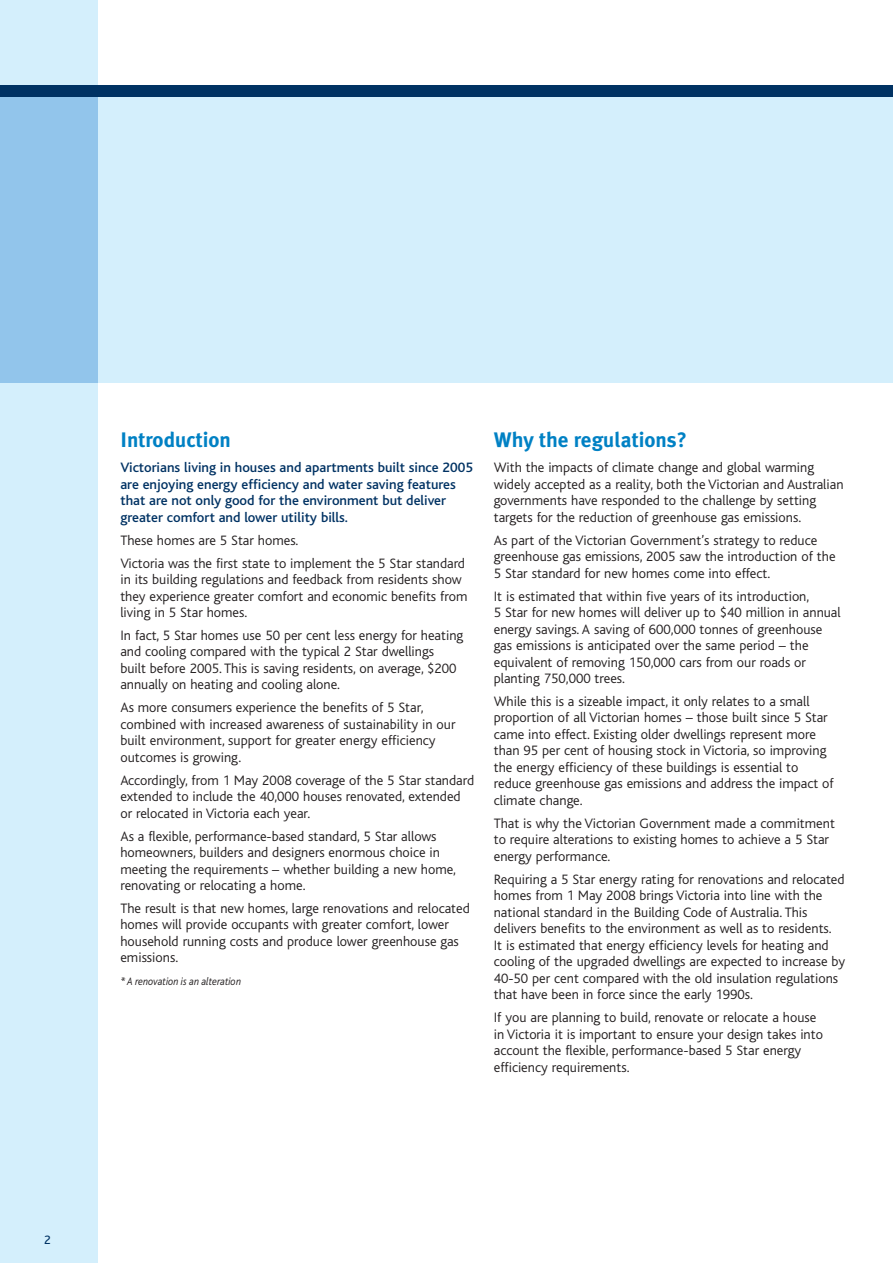
<style>
.page{position:relative;width:893px;height:1263px;background:#fff}
.page>*{position:absolute;margin:0;border:0;box-sizing:border-box;transform-origin:0 0}
.t1{font:700 21px "Meta Plus";color:#0081c4}
.t2{font:300 14.25px/16.5px "Bliss";color:#231f20}
.t3{font:500 14.25px/16.5px "Bliss";color:#003263}
.t4{font:12.75px "Bliss";color:#003263}
.t5{font:italic 300 11.25px "Bliss";color:#231f20;scale:.93 1}
</style>
<div class="page">
<div style="left:0;top:85px;width:892px;height:298px;background:#d4effc"></div>
<div style="left:0;top:0;width:98px;height:1263px;background:#d4effc"></div>
<div style="left:0;top:85px;width:98px;height:298px;background:#92c5eb"></div>
<div style="left:0;top:85px;width:892px;height:12px;background:#003263"></div>
<p class="t4" style="left:44px;top:1235px;width:8px">2</p>
<h1 class="t1" style="left:120px;top:430px;width:112px">Introduction</h1>
<p class="t3" style="left:120px;top:461px;width:354px">Victorians living in houses and apartments built since 2005 are enjoying energy efficiency and water saving features that are not only good for the environment but deliver greater comfort and lower utility bills.</p>
<p class="t2" style="left:120px;top:529px;width:346px;line-height:23px">These homes are 5 Star homes.<br>Victoria was the first state to implement the 5 Star standard</p>
<p class="t2" style="left:120px;top:572px;width:348px">in its building regulations and feedback from residents show they experience greater comfort and economic benefits from living in 5 Star homes.</p>
<p class="t2" style="left:120px;top:627px;width:344px">In fact, 5 Star homes use 50 per cent less energy for heating and cooling compared with the typical 2 Star dwellings built before 2005. This is saving residents, on average, $200 annually on heating and cooling alone.</p>
<p class="t2" style="left:120px;top:700px;width:336px">As more consumers experience the benefits of 5 Star, combined with increased awareness of sustainability in our built environment, support for greater energy efficiency outcomes is growing.</p>
<p class="t2" style="left:120px;top:772px;width:355px">Accordingly, from 1 May 2008 coverage of the 5 Star standard extended to include the 40,000 houses renovated, extended or relocated in Victoria each year.</p>
<p class="t2" style="left:120px;top:828px;width:337px">As a flexible, performance-based standard, 5 Star allows homeowners, builders and designers enormous choice in meeting the requirements – whether building a new home, renovating or relocating a home.</p>
<p class="t2" style="left:120px;top:900px;width:351px">The result is that new homes, large renovations and relocated homes will provide occupants with greater comfort, lower household running costs and produce lower greenhouse gas emissions.</p>
<p class="t5" style="left:120px;top:977px;width:131px">* A renovation is an alteration</p>
<h1 class="t1" style="left:494px;top:430px;width:195px">Why the regulations?</h1>
<p class="t2" style="left:494px;top:460px;width:351px">With the impacts of climate change and global warming widely accepted as a reality, both the Victorian and Australian governments have responded to the challenge by setting targets for the reduction of greenhouse gas emissions.</p>
<p class="t2" style="left:494px;top:532px;width:343px">As part of the Victorian Government’s strategy to reduce greenhouse gas emissions, 2005 saw the introduction of the<br>5 Star standard for new homes come into effect.</p>
<p class="t2" style="left:494px;top:588px;width:348px">It is estimated that within five years of its introduction,<br>5 Star for new homes will deliver up to $40 million in annual energy savings. A saving of 600,000 tonnes of greenhouse gas emissions is anticipated over the same period – the equivalent of removing 150,000 cars from our roads or planting 750,000 trees.</p>
<p class="t2" style="left:494px;top:693px;width:341px">While this is a sizeable impact, it only relates to a small proportion of all Victorian homes – those built since 5 Star came into effect. Existing older dwellings represent more than 95 per cent of housing stock in Victoria, so improving the energy efficiency of these buildings is essential to reduce greenhouse gas emissions and address the impact of climate change.</p>
<p class="t2" style="left:494px;top:815px;width:342px">That is why the Victorian Government made a commitment to require alterations to existing homes to achieve a 5 Star energy performance.</p>
<p class="t2" style="left:494px;top:871px;width:353px">Requiring a 5 Star energy rating for renovations and relocated homes from 1 May 2008 brings Victoria into line with the national standard in the Building Code of Australia. This delivers benefits to the environment as well as to residents.<br>It is estimated that energy efficiency levels for heating and cooling of the upgraded dwellings are expected to increase by 40-50 per cent compared with the old insulation regulations that have been in force since the early 1990s.</p>
<p class="t2" style="left:494px;top:1010px;width:330px">If you are planning to build, renovate or relocate a house in Victoria it is important to ensure your design takes into account the flexible, performance-based 5 Star energy efficiency requirements.</p>
</div>
